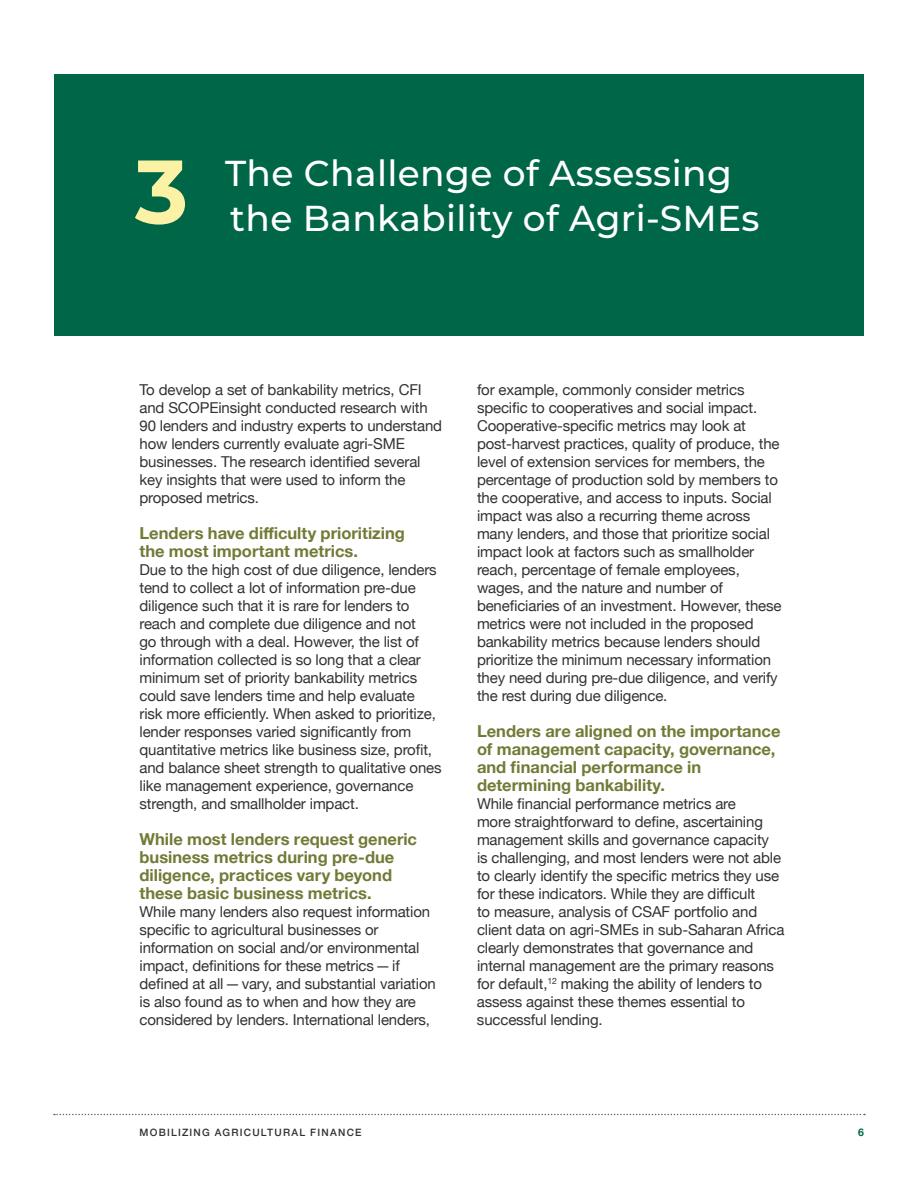
<style>
.page{position:relative;width:918px;height:1188px;background:#fff}
.page>*{position:absolute;margin:0;border:0;box-sizing:border-box;transform-origin:0 0}
.t1{font:700 90px "Montserrat";color:#fcf2a5}
.t2{font:500 36px "Montserrat";letter-spacing:.01em;color:#fff}
.t3{font:700 16.5px/18px "Helvetica Neue";color:#737a36}
.t4{font:15px/18px "Helvetica Neue";letter-spacing:-.01em;color:#333232}
.t5{font:700 10.5px "Helvetica Neue";color:#006648}
.t6{font:500 10.2px "Helvetica Neue";letter-spacing:.12em;color:#333232}
</style>
<div class="page">
<svg style="left:54px;top:1114px;width:811px;height:1px"></svg>
<div style="left:54px;top:74px;width:810px;height:262px;background:#006648"></div>
<h1 class="t1" style="left:135px;top:127px;width:55px">3</h1>
<h2 class="t2" style="left:225px;top:148px;width:508px">The Challenge of Assessing</h2>
<h2 class="t2" style="left:230px;top:193px;width:531px">the Bankability of Agri-SMEs</h2>
<p class="t4" style="left:140px;top:381px;width:304px">To develop a set of bankability metrics, CFI and SCOPEinsight conducted research with 90 lenders and industry experts to understand how lenders currently evaluate agri-SME businesses. The research identified several key insights that were used to inform the proposed metrics.</p>
<p class="t3" style="left:140px;top:524px;width:267px">Lenders have difficulty prioritizing the most important metrics.</p>
<p class="t4" style="left:140px;top:561px;width:304px">Due to the high cost of due diligence, lenders tend to collect a lot of information pre-due diligence such that it is rare for lenders to reach and complete due diligence and not<br>go through with a deal. However, the list of information collected is so long that a clear minimum set of priority bankability metrics could save lenders time and help evaluate risk more efficiently. When asked to prioritize, lender responses varied significantly from quantitative metrics like business size, profit, and balance sheet strength to qualitative ones like management experience, governance strength, and smallholder impact.</p>
<p class="t3" style="left:140px;top:830px;width:279px">While most lenders request generic business metrics during pre-due diligence, practices vary beyond these basic business metrics.</p>
<p class="t4" style="left:140px;top:903px;width:298px">While many lenders also request information specific to agricultural businesses or information on social and/or environmental impact, definitions for these metrics—if defined at all—vary, and substantial variation is also found as to when and how they are considered by lenders. International lenders,</p>
<p class="t4" style="left:477px;top:381px;width:306px">for example, commonly consider metrics specific to cooperatives and social impact.<br>Cooperative-specific metrics may look at post-harvest practices, quality of produce, the level of extension services for members, the percentage of production sold by members to the cooperative, and access to inputs. Social impact was also a recurring theme across many lenders, and those that prioritize social impact look at factors such as smallholder reach, percentage of female employees, wages, and the nature and number of beneficiaries of an investment. However, these metrics were not included in the proposed bankability metrics because lenders should prioritize the minimum necessary information they need during pre-due diligence, and verify the rest during due diligence.</p>
<p class="t3" style="left:477px;top:722px;width:305px">Lenders are aligned on the importance of management capacity, governance, and financial performance in determining bankability.</p>
<p class="t4" style="left:477px;top:795px;width:309px">While financial performance metrics are<br>more straightforward to define, ascertaining management skills and governance capacity<br>is challenging, and most lenders were not able to clearly identify the specific metrics they use for these indicators. While they are difficult<br>to measure, analysis of CSAF portfolio and client data on agri-SMEs in sub-Saharan Africa clearly demonstrates that governance and internal management are the primary reasons for default,<sup>12</sup> making the ability of lenders to assess against these themes essential to successful lending.</p>
<p class="t6" style="left:140px;top:1124px;width:224px">MOBILIZING AGRICULTURAL FINANCE</p>
<p class="t5" style="left:858px;top:1124px;width:7px">6</p>
</div>
